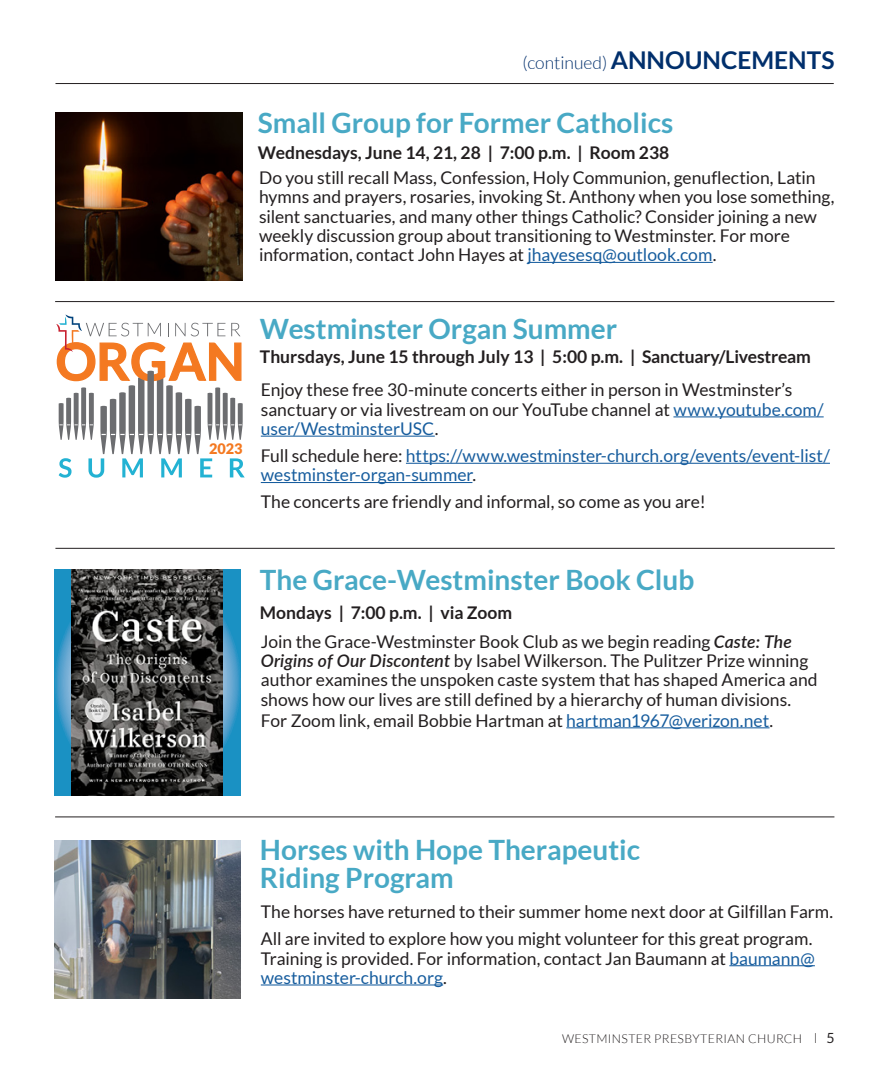
<style>
.page{position:relative;width:882px;height:1071px;background:#fff}
.page>*{position:absolute;margin:0;border:0;box-sizing:border-box;transform-origin:0 0}
.t1{font:700 28px/28px "Lato";color:#48a9c5}
.t2{font:700 24.5px "Lato";color:#002f6c}
.t3{font:17.5px/19.2px "Lato";color:#231f20}
.t4{font:700 17.5px "Lato";color:#231f20}
.t5{font:17.5px/19.2px "Lato";color:#175d9e}
.t6{font:900 14.53px "Lato";color:#f47921}
.t7{font:300 12.25px "Lato";letter-spacing:.03em;color:#231f20}
.s1{font-weight:300;font-size:17.5px}
.s2{color:#175d9e}
.s3{color:#231f20}
.s4{font-weight:600;font-style:italic}
.s5{font-family:"Filosofia Unicase";font-weight:400;font-size:14px}
.s6{font-weight:400;font-size:14px}
</style>
<div class="page">
<hr style="left:55px;top:301px;width:779px;height:1px;background:#231f20">
<hr style="left:55px;top:816px;width:779px;height:1px;background:#231f20">
<hr style="left:55px;top:548px;width:780px;height:1px;background:#231f20">
<hr style="left:528px;top:262px;width:185px;height:1px;background:#175d9e">
<img style="left:55px;top:112px;width:188px;height:169px">
<hr style="left:56px;top:83px;width:778px;height:1px;background:#231f20">
<hr style="left:673px;top:416px;width:151px;height:1px;background:#175d9e">
<hr style="left:261px;top:436px;width:174px;height:1px;background:#175d9e">
<hr style="left:406px;top:463px;width:424px;height:1px;background:#175d9e">
<hr style="left:261px;top:482px;width:211px;height:1px;background:#175d9e">
<svg style="left:56px;top:314px;width:189px;height:164px"></svg>
<hr style="left:566px;top:727px;width:204px;height:1px;background:#175d9e">
<svg style="left:54px;top:570px;width:186px;height:225px;background:#3194c2"></svg>
<img style="left:71px;top:570px;width:151px;height:225px">
<hr style="left:729px;top:965px;width:86px;height:1px;background:#175d9e">
<hr style="left:261px;top:984px;width:182px;height:2px;background:#175d9e">
<img style="left:54px;top:840px;width:186px;height:159px">
<p class="t2" style="left:522px;top:46px;width:314px"><span class="s1">(continued)</span> ANNOUNCEMENTS</p>
<p class="t1" style="left:258px;top:109px;width:417px">Small Group for Former Catholics</p>
<p class="t4" style="left:258px;top:142px;width:413px">Wednesdays, June 14, 21, 28 | 7:00 p.m. | Room 238</p>
<p class="t3" style="left:259px;top:168px;width:577px">Do you still recall Mass, Confession, Holy Communion, genuflection, Latin hymns and prayers, rosaries, invoking St. Anthony when you lose something, silent sanctuaries, and many other things Catholic? Consider joining a new weekly discussion group about transitioning to Westminster. For more information, contact John Hayes at <span class="s2">jhayesesq@outlook.com</span>.</p>
<p class="t6" style="left:209px;top:441px;width:35px">2023</p>
<p class="t1" style="left:260px;top:314px;width:359px">Westminster Organ Summer</p>
<p class="t4" style="left:260px;top:346px;width:553px">Thursdays, June 15 through July 13 | 5:00 p.m. | Sanctuary/Livestream</p>
<p class="t3" style="left:261px;top:380px;width:564px">Enjoy these free 30-minute concerts either in person in Westminster’s sanctuary or via livestream on our YouTube channel at <span class="s2">www.youtube.com/ user/WestminsterUSC</span>.</p>
<p class="t5" style="left:261px;top:446px;width:571px"><span class="s3">Full schedule here:</span> https://www.westminster-church.org/events/event-list/ westminster-organ-summer<span class="s3">.</span></p>
<p class="t3" style="left:261px;top:492px;width:446px">The concerts are friendly and informal, so come as you are!</p>
<p class="t1" style="left:260px;top:566px;width:436px">The Grace-Westminster Book Club</p>
<p class="t4" style="left:260px;top:602px;width:254px">Mondays | 7:00 p.m. | via Zoom</p>
<p class="t3" style="left:261px;top:632px;width:558px">Join the Grace-Westminster Book Club as we begin reading <span class="s4">Caste: The Origins of Our Discontent</span> by Isabel Wilkerson. The Pulitzer Prize winning author examines the unspoken caste system that has shaped America and shows how our lives are still defined by a hierarchy of human divisions.</p>
<p class="t3" style="left:261px;top:711px;width:514px">For Zoom link, email Bobbie Hartman at <span class="s2">hartman1967@verizon.net</span>.</p>
<p class="t1" style="left:260px;top:836px;width:382px">Horses with Hope Therapeutic<br>Riding Program</p>
<p class="t3" style="left:261px;top:902px;width:574px">The horses have returned to their summer home next door at Gilfillan Farm.</p>
<p class="t3" style="left:261px;top:929px;width:556px">All are invited to explore how you might volunteer for this great program.<br>Training is provided. For information, contact Jan Baumann at <span class="s2">baumann@ westminster-church.org</span>.</p>
<p class="t7" style="left:562px;top:1032px;width:274px">WESTMINSTER PRESBYTERIAN CHURCH <span class="s5">|</span> <span class="s6">5</span></p>
</div>
